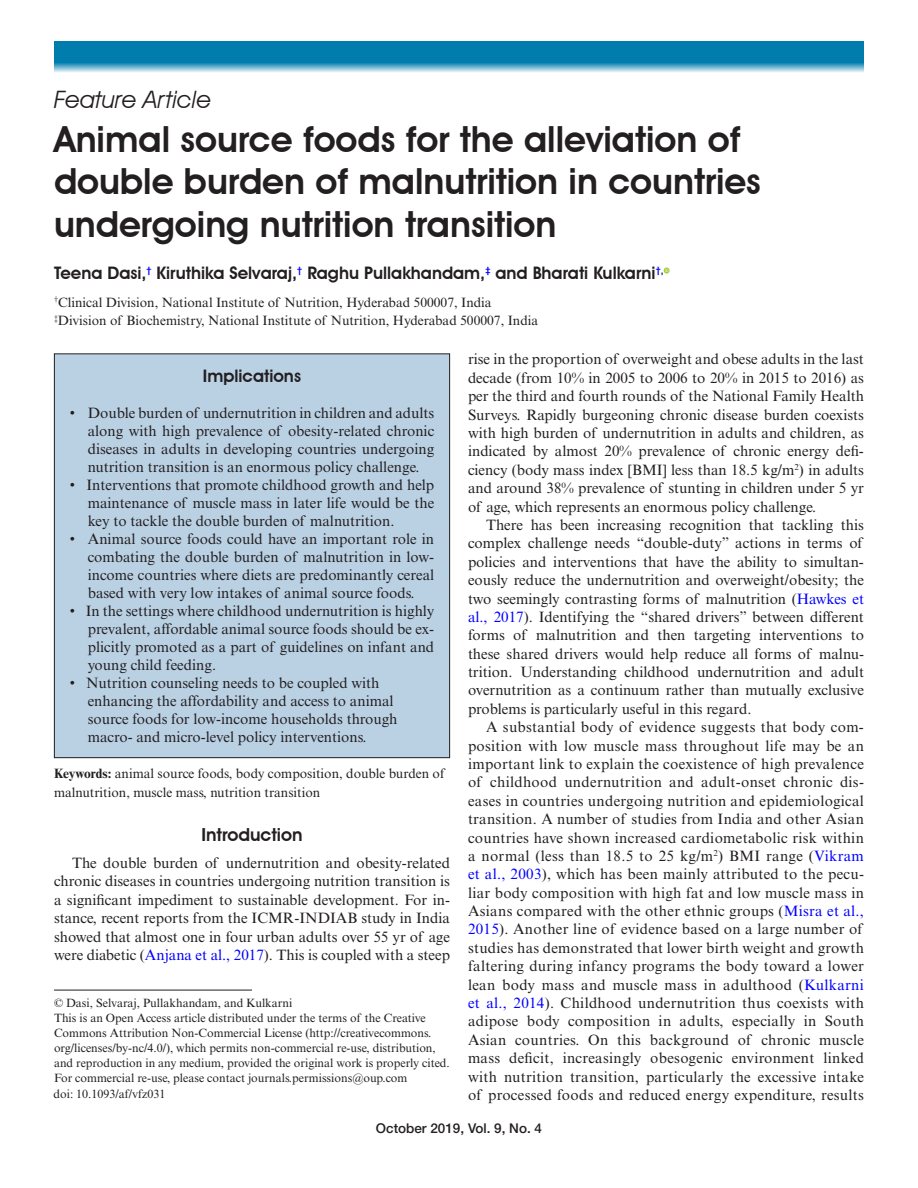
<style>
.page{position:relative;width:918px;height:1188px;background:#fff}
.page>*{position:absolute;margin:0;border:0;box-sizing:border-box;transform-origin:0 0}
.t1{font:600 36px/42.3px "Avant Garde IT Cby BT";color:#231f20}
.t2{font:italic 24px "Avant Garde IT Cby BT";color:#231f20}
.t3{font:600 18px "Avant Garde IT Cby BT";color:#231f20}
.t4{font:600 17.25px "Avant Garde IT Cby BT";color:#231f20}
.t5{font:15px/18.5px "Times New Roman MT Std";color:#231f20;text-align:justify}
.t6{font:13.5px/18.5px "Times New Roman MT Std";color:#231f20}
.t7{font:500 13.5px "Helvetica Neue LT Std";color:#231f20}
.t8{font:12px/15px "Times New Roman MT Std";color:#231f20}
.s1{font-weight:700}
.s2{color:#00f}
</style>
<div class="page">
<svg style="left:54px;top:41px;width:810px;height:31px;background:#238eb8"></svg>
<hr style="left:54px;top:990px;width:198px;height:1px;background:#231f20">
<svg style="left:664px;top:268px;width:6px;height:6px"></svg>
<div style="left:54px;top:354px;width:396px;height:404px;background:#bad1e4"></div>
<h2 class="t2" style="left:54px;top:85px;width:158px">Feature Article</h2>
<h1 class="t1" style="left:54px;top:118px;width:708px">Animal source foods for the alleviation of double burden of malnutrition in countries undergoing nutrition transition</h1>
<p class="t4" style="left:54px;top:263px;width:611px">Teena Dasi,<sup>†</sup> Kiruthika Selvaraj,<sup>†</sup> Raghu Pullakhandam,<sup>‡</sup> and Bharati Kulkarni<sup>†</sup><sup>,</sup></p>
<p class="t6" style="left:54px;top:293px;width:486px"><sup>†</sup>Clinical Division, National Institute of Nutrition, Hyderabad 500007, India <sup>‡</sup>Division of Biochemistry, National Institute of Nutrition, Hyderabad 500007, India</p>
<p class="t4" style="left:203px;top:366px;width:100px">Implications</p>
<p class="t5" style="left:88px;top:404px;width:348px;line-height:18px;text-indent:-18px">• Double burden of undernutrition in children and adults along with high prevalence of obesity-related chronic diseases in adults in developing countries undergoing nutrition transition is an enormous policy challenge.</p>
<p class="t5" style="left:88px;top:476px;width:348px;line-height:18px;text-indent:-18px">• Interventions that promote childhood growth and help maintenance of muscle mass in later life would be the key to tackle the double burden of malnutrition.</p>
<p class="t5" style="left:88px;top:530px;width:348px;line-height:18px;text-indent:-18px">• Animal source foods could have an important role in combating the double burden of malnutrition in low&shy;income countries where diets are predominantly cereal based with very low intakes of animal source foods.</p>
<p class="t5" style="left:88px;top:602px;width:348px;line-height:18px;text-indent:-18px">• In the settings where childhood undernutrition is highly prevalent, affordable animal source foods should be ex&shy;plicitly promoted as a part of guidelines on infant and young child feeding.</p>
<p class="t5" style="left:88px;top:674px;width:311px;line-height:18px;text-align:left;text-indent:-18px">• Nutrition counseling needs to be coupled with enhancing the affordability and access to animal source foods for low-income households through macro- and micro-level policy interventions.</p>
<p class="t6" style="left:54px;top:765px;width:392px"><span class="s1">Keywords:</span> animal source foods, body composition, double burden of malnutrition, muscle mass, nutrition transition</p>
<p class="t3" style="left:201px;top:824px;width:103px">Introduction</p>
<p class="t5" style="left:54px;top:854px;width:398px;text-indent:18px">The double burden of undernutrition and obesity-related chronic diseases in countries undergoing nutrition transition is a significant impediment to sustainable development. For in&shy;stance, recent reports from the ICMR-INDIAB study in India showed that almost one in four urban adults over 55 yr of age were diabetic (<span class="s2">Anjana et al., 2017</span>). This is coupled with a steep</p>
<p class="t8" style="left:54px;top:995px;width:397px">© Dasi, Selvaraj, Pullakhandam, and Kulkarni<br>This is an Open Access article distributed under the terms of the Creative Commons Attribution Non-Commercial License (http://creativecommons. org/licenses/by-nc/4.0/), which permits non-commercial re-use, distribution, and reproduction in any medium, provided the original work is properly cited.<br>For commercial re-use, please contact journals.permissions@oup.com</p>
<p class="t8" style="left:54px;top:1086px;width:113px">doi: 10.1093/af/vfz031</p>
<p class="t5" style="left:468px;top:350px;width:398px">rise in the proportion of overweight and obese adults in the last decade (from 10% in 2005 to 2006 to 20% in 2015 to 2016) as per the third and fourth rounds of the National Family Health Surveys. Rapidly burgeoning chronic disease burden coexists with high burden of undernutrition in adults and children, as indicated by almost 20% prevalence of chronic energy defi&shy;ciency (body mass index [BMI] less than 18.5 kg/m<sup>2</sup>) in adults and around 38% prevalence of stunting in children under 5 yr of age, which represents an enormous policy challenge.</p>
<p class="t5" style="left:468px;top:516px;width:398px;text-indent:18px">There has been increasing recognition that tackling this complex challenge needs “double-duty” actions in terms of policies and interventions that have the ability to simultan&shy;eously reduce the undernutrition and overweight/obesity; the two seemingly contrasting forms of malnutrition (<span class="s2">Hawkes et al., 2017</span>). Identifying the “shared drivers” between different forms of malnutrition and then targeting interventions to these shared drivers would help reduce all forms of malnu&shy;trition. Understanding childhood undernutrition and adult overnutrition as a continuum rather than mutually exclusive problems is particularly useful in this regard.</p>
<p class="t5" style="left:468px;top:718px;width:398px;text-indent:18px">A substantial body of evidence suggests that body com&shy;position with low muscle mass throughout life may be an important link to explain the coexistence of high prevalence of childhood undernutrition and adult-onset chronic dis&shy;eases in countries undergoing nutrition and epidemiological transition. A number of studies from India and other Asian countries have shown increased cardiometabolic risk within a normal (less than 18.5 to 25 kg/m<sup>2</sup>) BMI range (<span class="s2">Vikram et al., 2003</span>), which has been mainly attributed to the pecu&shy;liar body composition with high fat and low muscle mass in Asians compared with the other ethnic groups (<span class="s2">Misra et al., 2015</span>). Another line of evidence based on a large number of studies has demonstrated that lower birth weight and growth faltering during infancy programs the body toward a lower lean body mass and muscle mass in adulthood (<span class="s2">Kulkarni et al., 2014</span>). Childhood undernutrition thus coexists with adipose body composition in adults, especially in South Asian countries. On this background of chronic muscle mass deficit, increasingly obesogenic environment linked with nutrition transition, particularly the excessive intake of processed foods and reduced energy expenditure, results</p>
<p class="t7" style="left:376px;top:1120px;width:168px">October 2019, Vol. 9, No. 4</p>
</div>
